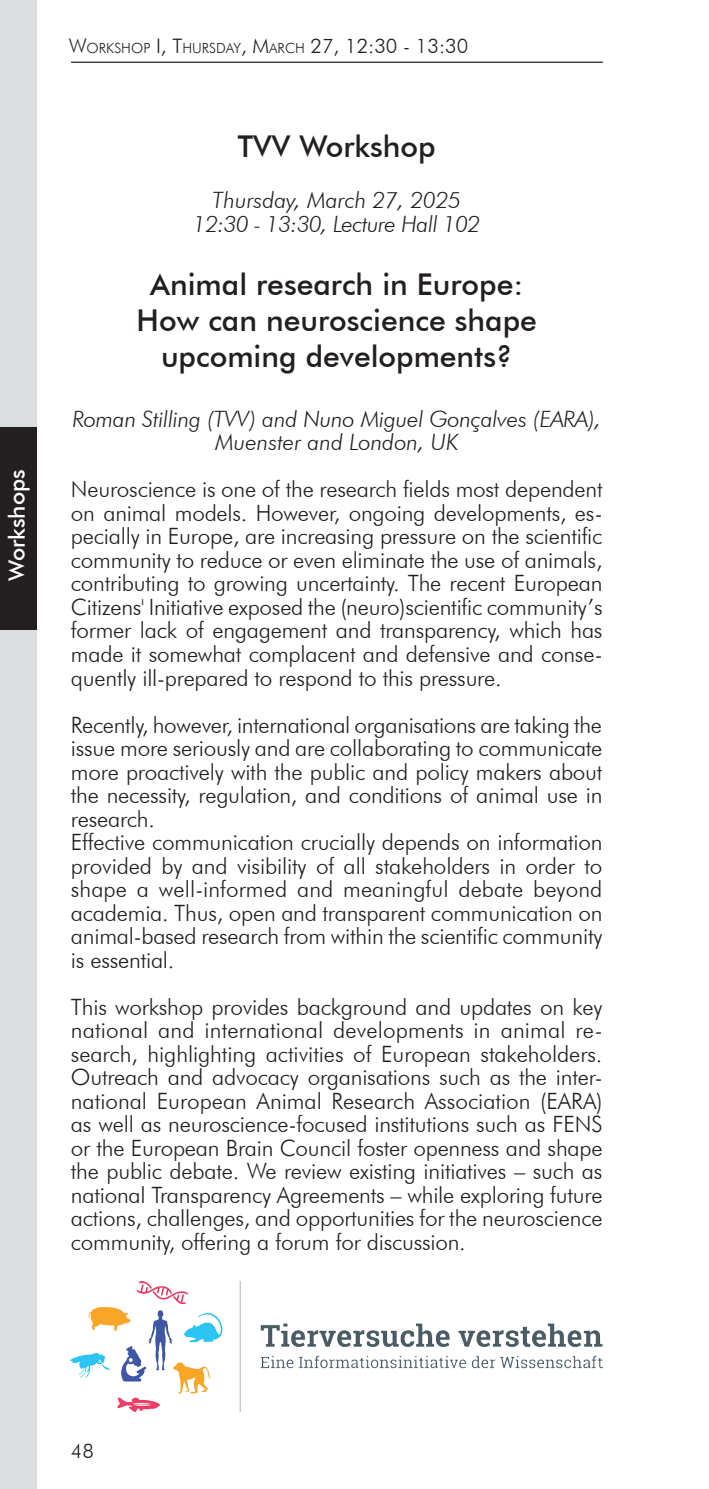
<style>
.page{position:relative;width:709px;height:1489px;background:#fff}
.page>*{position:absolute;margin:0;border:0;box-sizing:border-box;transform-origin:0 0}
.Überschrift_1{font:500 30px "Futura BT";color:#231f20}
.Text_-_Symposia_link{font:300 22.5px/23.5px "Futura BT";letter-spacing:-.01em;color:#231f20;text-align:justify}
.Text_-_Symposia_link-2{font:italic 300 22.5px "Futura BT";letter-spacing:-.01em;color:#231f20}
.Überschrift_2_-_Symp{font:italic 300 22.5px "Futura BT";letter-spacing:-.01em;color:#231f20}
.Überschrift_-_Poster{font:500 22.5px "Futura BT";color:#fff}
.Kopfzeile_links{font:300 20px "Futura BT";color:#231f20}
.t1{font:300 20px "Futura BT";color:#231f20}
.s1{font-size:14px}
</style>
<div class="page">
<hr style="left:71px;top:62px;width:532px;height:1px;background:#231f20">
<div style="left:0;top:0;width:37px;height:1488px;background:#dcdddf"></div>
<div style="left:0;top:427px;width:37px;height:203px;background:#231f20"></div>
<img style="left:71px;top:1281px;width:531px;height:129px">
<p class="Überschrift_-_Poster" style="left:3px;top:581px;width:113px;rotate:-90deg">Workshops</p>
<p class="Kopfzeile_links" style="left:69px;top:34px;width:401px">W<span class="s1">ORKSHOP</span> I, T<span class="s1">HURSDAY</span>, M<span class="s1">ARCH</span> 27, 12:30 - 13:30</p>
<p class="Überschrift_1" style="left:238px;top:128px;width:199px">TVV Workshop</p>
<p class="Überschrift_2_-_Symp" style="left:213px;top:186px;width:250px">Thursday, March 27, 2025</p>
<p class="Überschrift_2_-_Symp" style="left:193px;top:210px;width:288px">12:30 - 13:30, Lecture Hall 102</p>
<p class="Überschrift_1" style="left:150px;top:266px;width:374px">Animal research in Europe:</p>
<p class="Überschrift_1" style="left:137px;top:302px;width:402px">How can neuroscience shape</p>
<p class="Überschrift_1" style="left:161px;top:338px;width:353px">upcoming developments?</p>
<p class="Text_-_Symposia_link-2" style="left:72px;top:405px;width:530px">Roman Stilling (TVV) and Nuno Miguel Gonçalves (EARA),</p>
<p class="Text_-_Symposia_link-2" style="left:215px;top:428px;width:245px">Muenster and London, UK</p>
<p class="Text_-_Symposia_link" style="left:71px;top:477px;width:533px">Neuroscience is one of the research fields most dependent on animal models. However, ongoing developments, es&shy;pecially in Europe, are increasing pressure on the scientific community to reduce or even eliminate the use of animals, contributing to growing uncertainty. The recent European Citizens' Initiative exposed the (neuro)scientific community’s former lack of engagement and transparency, which has made it somewhat complacent and defensive and conse&shy;quently ill-prepared to respond to this pressure.</p>
<p class="Text_-_Symposia_link" style="left:71px;top:712px;width:533px">Recently, however, international organisations are taking the issue more seriously and are collaborating to communicate more proactively with the public and policy makers about the necessity, regulation, and conditions of animal use in research.</p>
<p class="Text_-_Symposia_link" style="left:71px;top:830px;width:533px">Effective communication crucially depends on information provided by and visibility of all stakeholders in order to shape a well-informed and meaningful debate beyond academia. Thus, open and transparent communication on animal-based research from within the scientific community is essential.</p>
<p class="Text_-_Symposia_link" style="left:71px;top:994px;width:533px">This workshop provides background and updates on key national and international developments in animal re&shy;search, highlighting activities of European stakeholders.<br>Outreach and advocacy organisations such as the inter&shy;national European Animal Research Association (EARA) as well as neuroscience-focused institutions such as FENS or the European Brain Council foster openness and shape the public debate. We review existing initiatives – such as national Transparency Agreements – while exploring future actions, challenges, and opportunities for the neuroscience community, offering a forum for discussion.</p>
<p class="t1" style="left:71px;top:1438px;width:25px">48</p>
</div>
